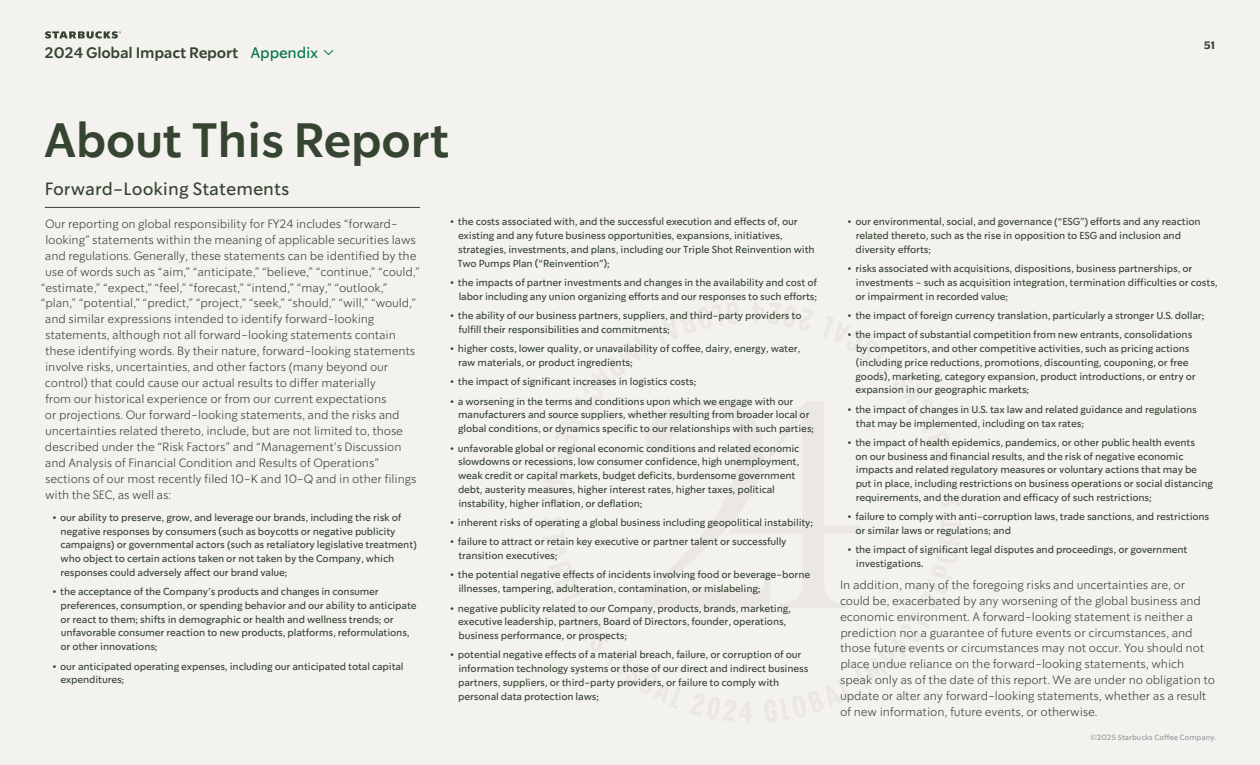
<style>
.page{position:relative;width:1260px;height:765px;background:#f3f2ef}
.page>*{position:absolute;margin:0;border:0;box-sizing:border-box;transform-origin:0 0}
.t1{font:600 47.5px "So Do Sans";letter-spacing:-.015em;color:#364531}
.Paragraph_Headline{font:17.5px "So Do Sans";color:#364531}
.t2{font:600 15px "So Do Sans";letter-spacing:-.015em;color:#364531}
.t3{font:15px "So Do Sans";letter-spacing:-.015em;color:#00754a}
.Paragraph_-_Body_Large{font:300 11.88px/15.9px "So Do Sans";letter-spacing:-.015em;color:#364531}
.t4{font:700 10.62px "So Do Sans";color:#364531}
.Paragraph_-_Body_Large-2{font:10px/13.8px "So Do Sans";letter-spacing:-.015em;color:#364531}
.t5{font:7.5px "So Do Sans";color:#939598}
.s1{font-weight:700}
</style>
<div class="page">
<svg style="left:542px;top:302px;width:420px;height:420px"></svg>
<hr style="left:45px;top:207px;width:375px;height:1px;background:#364531">
<svg style="left:45px;top:31px;width:76px;height:8px"></svg>
<svg style="left:323px;top:50px;width:11px;height:5px"></svg>
<h3 class="t2" style="left:45px;top:43px;width:196px">2024 Global Impact Report</h3>
<p class="t3" style="left:250px;top:44px;width:69px">Appendix</p>
<p class="t4" style="left:1204px;top:39px;width:13px">51</p>
<p class="t1" style="left:44px;top:112px;width:407px">About This Report</p>
<p class="Paragraph_Headline" style="left:45px;top:179px;width:246px">Forward-Looking Statements</p>
<p class="Paragraph_-_Body_Large" style="left:45px;top:216px;width:354px">Our reporting on global responsibility for FY24 includes “forward-</p>
<p class="Paragraph_-_Body_Large" style="left:45px;top:232px;width:372px">looking” statements within the meaning of applicable securities laws</p>
<p class="Paragraph_-_Body_Large" style="left:45px;top:248px;width:373px">and regulations. Generally, these statements can be identified by the</p>
<p class="Paragraph_-_Body_Large" style="left:45px;top:264px;width:376px">use of words such as “aim,” “anticipate,” “believe,” “continue,” “could,”</p>
<p class="Paragraph_-_Body_Large" style="left:41px;top:280px;width:348px">“estimate,” “expect,” “feel,” “forecast,” “intend,” “may,” “outlook,”</p>
<p class="Paragraph_-_Body_Large" style="left:41px;top:296px;width:377px">“plan,” “potential,” “predict,” “project,” “seek,” “should,” “will,” “would,”</p>
<p class="Paragraph_-_Body_Large" style="left:45px;top:311px;width:331px">and similar expressions intended to identify forward-looking</p>
<p class="Paragraph_-_Body_Large" style="left:45px;top:327px;width:352px">statements, although not all forward-looking statements contain</p>
<p class="Paragraph_-_Body_Large" style="left:45px;top:343px;width:372px">these identifying words. By their nature, forward-looking statements</p>
<p class="Paragraph_-_Body_Large" style="left:45px;top:359px;width:345px">involve risks, uncertainties, and other factors (many beyond our</p>
<p class="Paragraph_-_Body_Large" style="left:45px;top:375px;width:332px">control) that could cause our actual results to differ materially</p>
<p class="Paragraph_-_Body_Large" style="left:45px;top:391px;width:343px">from our historical experience or from our current expectations</p>
<p class="Paragraph_-_Body_Large" style="left:45px;top:407px;width:356px">or projections. Our forward-looking statements, and the risks and</p>
<p class="Paragraph_-_Body_Large" style="left:45px;top:423px;width:360px">uncertainties related thereto, include, but are not limited to, those</p>
<p class="Paragraph_-_Body_Large" style="left:45px;top:439px;width:358px">described under the “Risk Factors” and “Management’s Discussion</p>
<p class="Paragraph_-_Body_Large" style="left:45px;top:455px;width:336px">and Analysis of Financial Condition and Results of Operations”</p>
<p class="Paragraph_-_Body_Large" style="left:45px;top:471px;width:373px">sections of our most recently filed 10-K and 10-Q and in other filings</p>
<p class="Paragraph_-_Body_Large" style="left:45px;top:487px;width:128px">with the SEC, as well as:</p>
<p class="Paragraph_-_Body_Large-2" style="left:60px;top:510px;width:358px;text-indent:-8px"><span class="s1">•</span> our ability to preserve, grow, and leverage our brands, including the risk of negative responses by consumers (such as boycotts or negative publicity campaigns) or governmental actors (such as retaliatory legislative treatment) who object to certain actions taken or not taken by the Company, which responses could adversely affect our brand value;</p>
<p class="Paragraph_-_Body_Large-2" style="left:60px;top:585px;width:358px;text-indent:-8px"><span class="s1">•</span> the acceptance of the Company’s products and changes in consumer preferences, consumption, or spending behavior and our ability to anticipate or react to them; shifts in demographic or health and wellness trends; or unfavorable consumer reaction to new products, platforms, reformulations, or other innovations;</p>
<p class="Paragraph_-_Body_Large-2" style="left:60px;top:659px;width:345px;text-indent:-8px"><span class="s1">•</span> our anticipated operating expenses, including our anticipated total capital expenditures;</p>
<p class="Paragraph_-_Body_Large-2" style="left:458px;top:215px;width:359px;text-indent:-8px"><span class="s1">•</span> the costs associated with, and the successful execution and effects of, our existing and any future business opportunities, expansions, initiatives, strategies, investments, and plans, including our Triple Shot Reinvention with Two Pumps Plan (“Reinvention”);</p>
<p class="Paragraph_-_Body_Large-2" style="left:450px;top:276px;width:369px;text-align:right"><span class="s1">•</span> the impacts of partner investments and changes in the availability and cost of labor including any union organizing efforts and our responses to such efforts;</p>
<p class="Paragraph_-_Body_Large-2" style="left:458px;top:309px;width:345px;text-indent:-8px"><span class="s1">•</span> the ability of our business partners, suppliers, and third-party providers to fulfill their responsibilities and commitments;</p>
<p class="Paragraph_-_Body_Large-2" style="left:458px;top:342px;width:344px;text-indent:-8px"><span class="s1">•</span> higher costs, lower quality, or unavailability of coffee, dairy, energy, water, raw materials, or product ingredients;</p>
<p class="Paragraph_-_Body_Large-2" style="left:450px;top:375px;width:248px"><span class="s1">•</span> the impact of significant increases in logistics costs;</p>
<p class="Paragraph_-_Body_Large-2" style="left:458px;top:394px;width:358px;text-indent:-8px"><span class="s1">•</span> a worsening in the terms and conditions upon which we engage with our manufacturers and source suppliers, whether resulting from broader local or global conditions, or dynamics specific to our relationships with such parties;</p>
<p class="Paragraph_-_Body_Large-2" style="left:458px;top:441px;width:343px;text-indent:-8px"><span class="s1">•</span> unfavorable global or regional economic conditions and related economic slowdowns or recessions, low consumer confidence, high unemployment, weak credit or capital markets, budget deficits, burdensome government debt, austerity measures, higher interest rates, higher taxes, political instability, higher inflation, or deflation;</p>
<p class="Paragraph_-_Body_Large-2" style="left:450px;top:516px;width:365px"><span class="s1">•</span> inherent risks of operating a global business including geopolitical instability;</p>
<p class="Paragraph_-_Body_Large-2" style="left:458px;top:535px;width:330px;text-indent:-8px"><span class="s1">•</span> failure to attract or retain key executive or partner talent or successfully transition executives;</p>
<p class="Paragraph_-_Body_Large-2" style="left:458px;top:568px;width:353px;text-indent:-8px"><span class="s1">•</span> the potential negative effects of incidents involving food or beverage-borne illnesses, tampering, adulteration, contamination, or mislabeling;</p>
<p class="Paragraph_-_Body_Large-2" style="left:458px;top:601px;width:335px;text-indent:-8px"><span class="s1">•</span> negative publicity related to our Company, products, brands, marketing, executive leadership, partners, Board of Directors, founder, operations, business performance, or prospects;</p>
<p class="Paragraph_-_Body_Large-2" style="left:458px;top:648px;width:352px;text-indent:-8px"><span class="s1">•</span> potential negative effects of a material breach, failure, or corruption of our information technology systems or those of our direct and indirect business partners, suppliers, or third-party providers, or failure to comply with personal data protection laws;</p>
<p class="Paragraph_-_Body_Large-2" style="left:856px;top:215px;width:347px;text-indent:-8px"><span class="s1">•</span> our environmental, social, and governance (“ESG”) efforts and any reaction related thereto, such as the rise in opposition to ESG and inclusion and diversity efforts;</p>
<p class="Paragraph_-_Body_Large-2" style="left:856px;top:262px;width:364px;text-indent:-8px"><span class="s1">•</span> risks associated with acquisitions, dispositions, business partnerships, or investments - such as acquisition integration, termination difficulties or costs, or impairment in recorded value;</p>
<p class="Paragraph_-_Body_Large-2" style="left:848px;top:309px;width:358px"><span class="s1">•</span> the impact of foreign currency translation, particularly a stronger U.S. dollar;</p>
<p class="Paragraph_-_Body_Large-2" style="left:856px;top:328px;width:342px;text-indent:-8px"><span class="s1">•</span> the impact of substantial competition from new entrants, consolidations by competitors, and other competitive activities, such as pricing actions (including price reductions, promotions, discounting, couponing, or free goods), marketing, category expansion, product introductions, or entry or expansion in our geographic markets;</p>
<p class="Paragraph_-_Body_Large-2" style="left:856px;top:402px;width:343px;text-indent:-8px"><span class="s1">•</span> the impact of changes in U.S. tax law and related guidance and regulations that may be implemented, including on tax rates;</p>
<p class="Paragraph_-_Body_Large-2" style="left:856px;top:436px;width:359px;text-indent:-8px"><span class="s1">•</span> the impact of health epidemics, pandemics, or other public health events<br>on our business and financial results, and the risk of negative economic impacts and related regulatory measures or voluntary actions that may be put in place, including restrictions on business operations or social distancing requirements, and the duration and efficacy of such restrictions;</p>
<p class="Paragraph_-_Body_Large-2" style="left:856px;top:510px;width:355px;text-indent:-8px"><span class="s1">•</span> failure to comply with anti-corruption laws, trade sanctions, and restrictions or similar laws or regulations; and</p>
<p class="Paragraph_-_Body_Large-2" style="left:856px;top:543px;width:333px;text-indent:-8px"><span class="s1">•</span> the impact of significant legal disputes and proceedings, or government investigations.</p>
<p class="Paragraph_-_Body_Large" style="left:840px;top:577px;width:377px">In addition, many of the foregoing risks and uncertainties are, or could be, exacerbated by any worsening of the global business and economic environment. A forward-looking statement is neither a prediction nor a guarantee of future events or circumstances, and those future events or circumstances may not occur. You should not place undue reliance on the forward-looking statements, which speak only as of the date of this report. We are under no obligation to update or alter any forward-looking statements, whether as a result of new information, future events, or otherwise.</p>
<p class="t5" style="left:1091px;top:733px;width:127px">©2025 Starbucks Coffee Company.</p>
</div>
